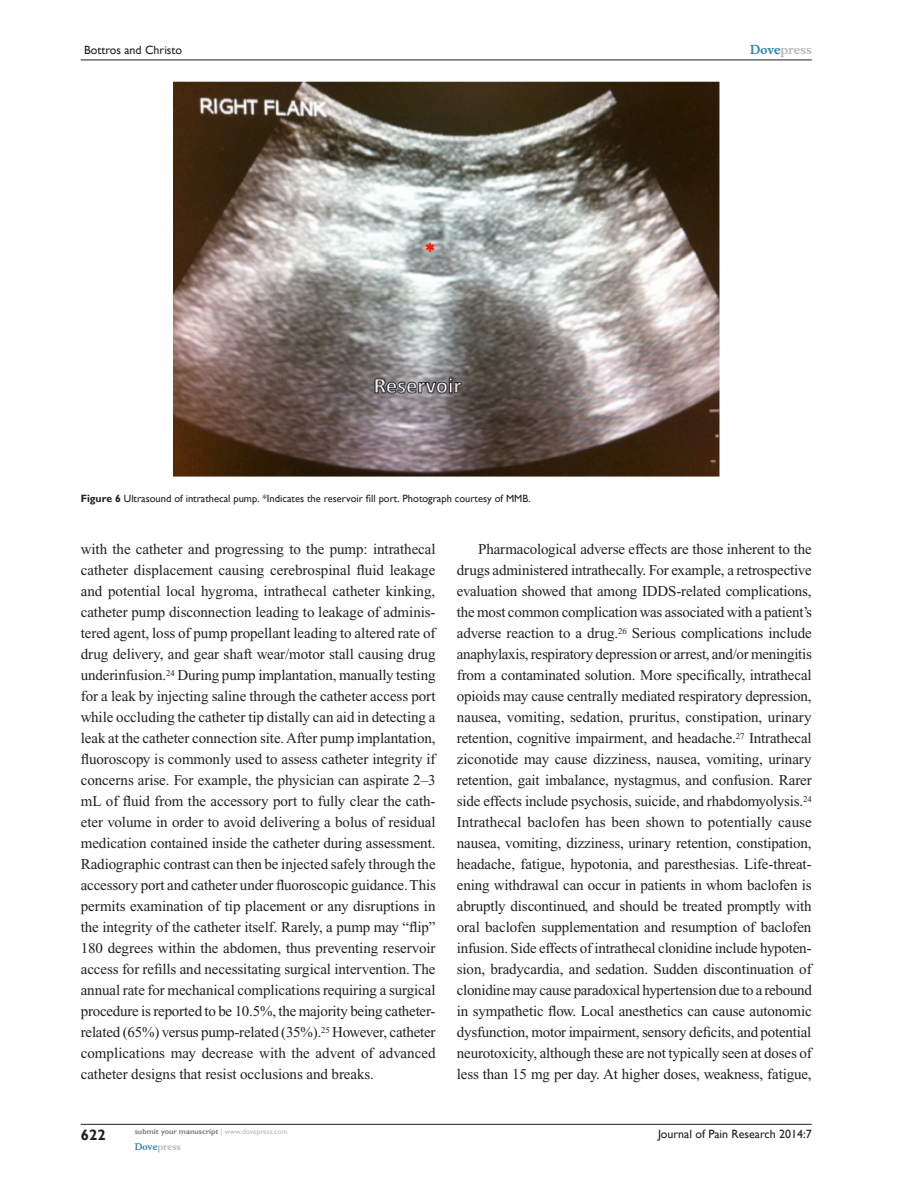
<style>
.page{position:relative;width:918px;height:1188px;background:#fff}
.page>*{position:absolute;margin:0;border:0;box-sizing:border-box;transform-origin:0 0}
.Tx{font:15px/21px "Times New Roman";letter-spacing:-.005em;color:#231f20;text-align:justify}
.t1{font:700 15px "Gill Sans";color:#231f20}
.t2{font:12px "Gill Sans";color:#231f20}
.t3{font:700 12px "Musee";color:#b8b9bc}
.FC{font:10.5px "Gill Sans";color:#231f20}
.t4{font:700 9px "Musee";color:#b8b9bc}
.t5{font:700 7.5px "Gill Sans";color:#808285}
.s1{font-weight:700}
.s2{color:#3485ae}
.s3{font-weight:400;color:#b8b9bc}
</style>
<div class="page">
<hr style="left:81px;top:1124px;width:731px;height:1px;background:#231f20">
<hr style="left:81px;top:60px;width:731px;height:1px;background:#231f20">
<img style="left:174px;top:81px;width:545px;height:396px">
<p class="t2" style="left:84px;top:43px;width:100px">Bottros and Christo</p>
<p class="FC" style="left:81px;top:492px;width:451px"><span class="s1">Figure 6</span> Ultrasound of intrathecal pump. *Indicates the reservoir fill port. Photograph courtesy of MMB.</p>
<p class="t3" style="left:750px;top:43px;width:63px"><span class="s2">Dove</span>press</p>
<p class="Tx" style="left:81px;top:539px;width:357px">with the catheter and progressing to the pump: intrathecal catheter displacement causing cerebrospinal fluid leakage and potential local hygroma, intrathecal catheter kinking, catheter pump disconnection leading to leakage of adminis&shy;tered agent, loss of pump propellant leading to altered rate of drug delivery, and gear shaft wear/motor stall causing drug underinfusion.<sup>24</sup> During pump implantation, manually testing for a leak by injecting saline through the catheter access port while occluding the catheter tip distally can aid in detecting a leak at the catheter connection site. After pump implantation, fluoroscopy is commonly used to assess catheter integrity if concerns arise. For example, the physician can aspirate 2–3 mL of fluid from the accessory port to fully clear the cath&shy;eter volume in order to avoid delivering a bolus of residual medication contained inside the catheter during assessment.<br>Radiographic contrast can then be injected safely through the accessory port and catheter under fluoroscopic guidance. This permits examination of tip placement or any disruptions in the integrity of the catheter itself. Rarely, a pump may “flip” 180 degrees within the abdomen, thus preventing reservoir access for refills and necessitating surgical intervention. The annual rate for mechanical complications requiring a surgical procedure is reported to be 10.5%, the majority being catheter&shy;related (65%) versus pump-related (35%).<sup>25</sup> However, catheter complications may decrease with the advent of advanced catheter designs that resist occlusions and breaks.</p>
<p class="Tx" style="left:457px;top:539px;width:357px;text-indent:21px">Pharmacological adverse effects are those inherent to the drugs administered intrathecally. For example, a retrospective evaluation showed that among IDDS-related complications, the most common complication was associated with a patient’s adverse reaction to a drug.<sup>26</sup> Serious complications include anaphylaxis, respiratory depression or arrest, and/or meningitis from a contaminated solution. More specifically, intrathecal opioids may cause centrally mediated respiratory depression, nausea, vomiting, sedation, pruritus, constipation, urinary retention, cognitive impairment, and headache.<sup>27</sup> Intrathecal ziconotide may cause dizziness, nausea, vomiting, urinary retention, gait imbalance, nystagmus, and confusion. Rarer side effects include psychosis, suicide, and rhabdomyolysis.<sup>24<br></sup>Intrathecal baclofen has been shown to potentially cause nausea, vomiting, dizziness, urinary retention, constipation, headache, fatigue, hypotonia, and paresthesias. Life-threat&shy;ening withdrawal can occur in patients in whom baclofen is abruptly discontinued, and should be treated promptly with oral baclofen supplementation and resumption of baclofen infusion. Side effects of intrathecal clonidine include hypoten&shy;sion, bradycardia, and sedation. Sudden discontinuation of clonidine may cause paradoxical hypertension due to a rebound in sympathetic flow. Local anesthetics can cause autonomic dysfunction, motor impairment, sensory deficits, and potential neurotoxicity, although these are not typically seen at doses of less than 15 mg per day. At higher doses, weakness, fatigue,</p>
<p class="t1" style="left:81px;top:1126px;width:26px">622</p>
<p class="t5" style="left:135px;top:1127px;width:154px">submit your manuscript <span class="s3">| www.dovepress.com</span></p>
<p class="t4" style="left:135px;top:1141px;width:48px"><span class="s2">Dove</span>press</p>
<p class="t2" style="left:658px;top:1127px;width:155px">Journal of Pain Research 2014:7</p>
</div>
